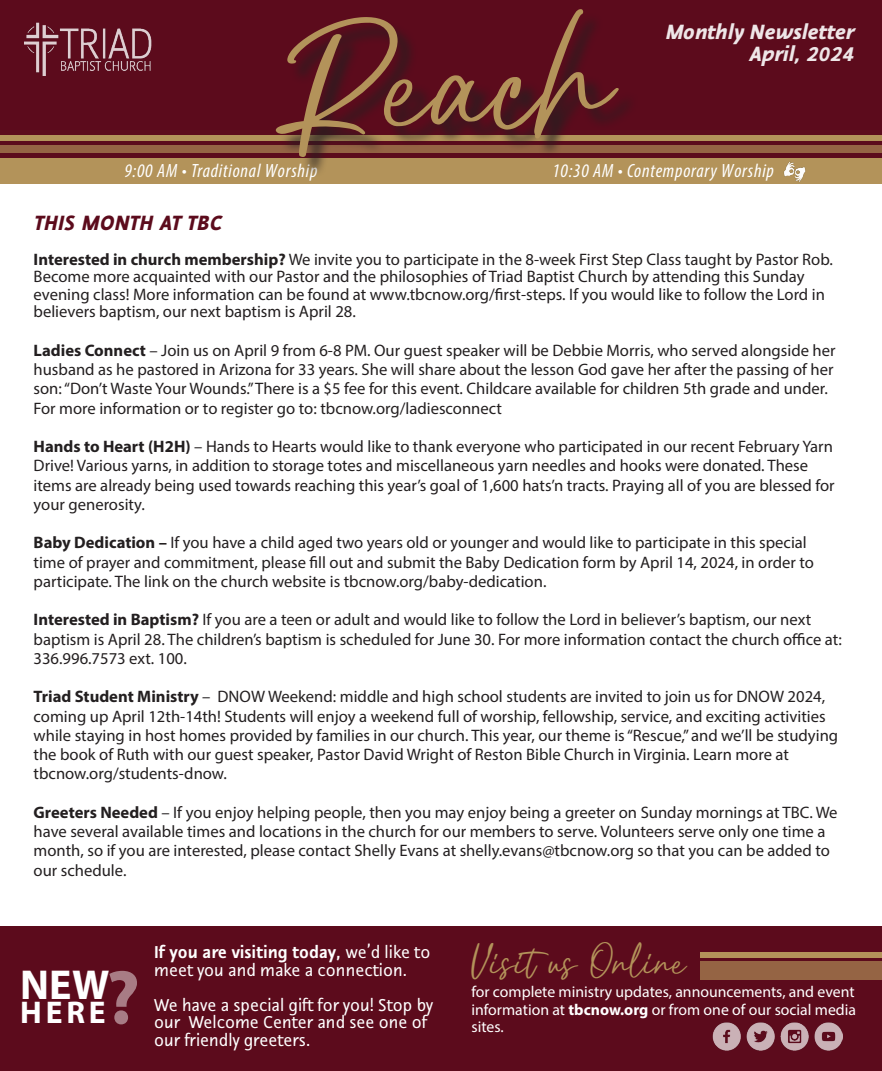
<style>
.page{position:relative;width:882px;height:1071px;background:#fff}
.page>*{position:absolute;margin:0;border:0;box-sizing:border-box;transform-origin:0 0}
.t1{font:129.5px "Bachelorette PERSONALUSEONLY";color:#b3935a}
.t2{font:700 77px "Myriad Pro";color:#fff}
.t3{font:700 42px "Myriad Pro";color:#fff}
.t4{font:35px "Bachelorette PERSONALUSEONLY";color:#b3935a}
.t5{font:700 31.5px "Myriad Pro";color:#fff}
.t6{font:italic 900 21px/21.7px "Nautilus Monoline LT Pro";color:#fff;text-align:right}
.t7{font:italic 900 21px "Nautilus Monoline LT Pro";letter-spacing:.02em;color:#5c0b1c}
.t8{font:italic condensed 19.25px "Myriad Pro";letter-spacing:.04em;color:#fff}
.t9{font:17.5px/17.5px "Nautilus Monoline LT Pro";color:#fff}
.t10{font:16.62px/19.2px "Myriad Pro";color:#231f20}
.t11{font:15.75px/17.5px "Myriad Pro";color:#fff;text-align:justify}
.s1{font-weight:700}
</style>
<div class="page">
<div style="left:0;top:926px;width:882px;height:145px;background:#5c0b1c"></div>
<div style="left:0;top:158px;width:882px;height:26px;background:#b3935a"></div>
<img style="left:713px;top:1022px;width:130px;height:29px">
<img style="left:783px;top:162px;width:23px;height:20px">
<div style="left:0;top:0;width:882px;height:158px;background:#5c0b1c"></div>
<div style="left:0;top:145px;width:882px;height:8px;background:#956444"></div>
<div style="left:0;top:135px;width:882px;height:5px;background:#b3935a"></div>
<img style="left:25px;top:22px;width:127px;height:54px">
<div style="left:279px;top:12px;width:361px;height:166px;background:#231f20;opacity:.75"></div>
<div style="left:700px;top:962px;width:182px;height:18px;background:#956444"></div>
<div style="left:700px;top:952px;width:182px;height:5px;background:#b3935a"></div>
<p class="t1" style="left:272px;top:33px;width:340px;rotate:-2deg">Reach</p>
<p class="t6" style="left:664px;top:21px;width:190px">Monthly Newsletter<br>April, 2024</p>
<p class="t8" style="left:124px;top:159px;width:195px">9:00 AM • Traditional Worship</p>
<p class="t8" style="left:552px;top:159px;width:223px">10:30 AM • Contemporary Worship</p>
<p class="t7" style="left:34px;top:211px;width:189px">THIS MONTH AT TBC</p>
<p class="t10" style="left:34px;top:250px;width:801px;line-height:17.5px"><span class="s1">Interested in church membership?</span> We invite you to participate in the 8-week First Step Class taught by Pastor Rob.<br>Become more acquainted with our Pastor and the philosophies of Triad Baptist Church by attending this Sunday evening class! More information can be found at www.tbcnow.org/first-steps. If you would like to follow the Lord in believers baptism, our next baptism is April 28.</p>
<p class="t10" style="left:34px;top:340px;width:804px"><span class="s1">Ladies Connect</span> – Join us on April 9 from 6-8 PM. Our guest speaker will be Debbie Morris, who served alongside her husband as he pastored in Arizona for 33 years. She will share about the lesson God gave her after the passing of her son: “Don’t Waste Your Wounds.” There is a $5 fee for this event. Childcare available for children 5th grade and under.<br>For more information or to register go to: tbcnow.org/ladiesconnect</p>
<p class="t10" style="left:34px;top:437px;width:803px"><span class="s1">Hands to Heart (H2H)</span> – Hands to Hearts would like to thank everyone who participated in our recent February Yarn Drive! Various yarns, in addition to storage totes and miscellaneous yarn needles and hooks were donated. These items are already being used towards reaching this year’s goal of 1,600 hats’n tracts. Praying all of you are blessed for your generosity.</p>
<p class="t10" style="left:34px;top:533px;width:782px"><span class="s1">Baby Dedication –</span> If you have a child aged two years old or younger and would like to participate in this special time of prayer and commitment, please fill out and submit the Baby Dedication form by April 14, 2024, in order to participate. The link on the church website is tbcnow.org/baby-dedication.</p>
<p class="t10" style="left:34px;top:610px;width:810px"><span class="s1">Interested in Baptism?</span> If you are a teen or adult and would like to follow the Lord in believer’s baptism, our next baptism is April 28. The children’s baptism is scheduled for June 30. For more information contact the church office at:<br>336.996.7573 ext. 100.</p>
<p class="t10" style="left:34px;top:687px;width:806px"><span class="s1">Triad Student Ministry</span> – DNOW Weekend: middle and high school students are invited to join us for DNOW 2024, coming up April 12th-14th! Students will enjoy a weekend full of worship, fellowship, service, and exciting activities while staying in host homes provided by families in our church. This year, our theme is “Rescue,” and we’ll be studying the book of Ruth with our guest speaker, Pastor David Wright of Reston Bible Church in Virginia. Learn more at tbcnow.org/students-dnow.</p>
<p class="t10" style="left:34px;top:802px;width:805px"><span class="s1">Greeters Needed</span> – If you enjoy helping people, then you may enjoy being a greeter on Sunday mornings at TBC. We have several available times and locations in the church for our members to serve. Volunteers serve only one time a month, so if you are interested, please contact Shelly Evans at shelly.evans@tbcnow.org so that you can be added to our schedule.</p>
<p class="t3" style="left:20px;top:958px;width:90px">NEW</p>
<p class="t5" style="left:20px;top:992px;width:87px">HERE</p>
<h2 class="t2" style="left:106px;top:947px;width:36px">?</h2>
<p class="t9" style="left:154px;top:944px;width:278px"><span class="s1">If you are visiting today,</span> we’d like to meet you and make a connection.</p>
<p class="t9" style="left:154px;top:996px;width:280px">We have a special gift for you! Stop by our Welcome Center and see one of our friendly greeters.</p>
<p class="t4" style="left:471px;top:947px;width:216px">Visitus Online</p>
<p class="t11" style="left:471px;top:983px;width:386px">for complete ministry updates, announcements, and event information at <span class="s1">tbcnow.org</span> or from one of our social media sites.</p>
</div>
